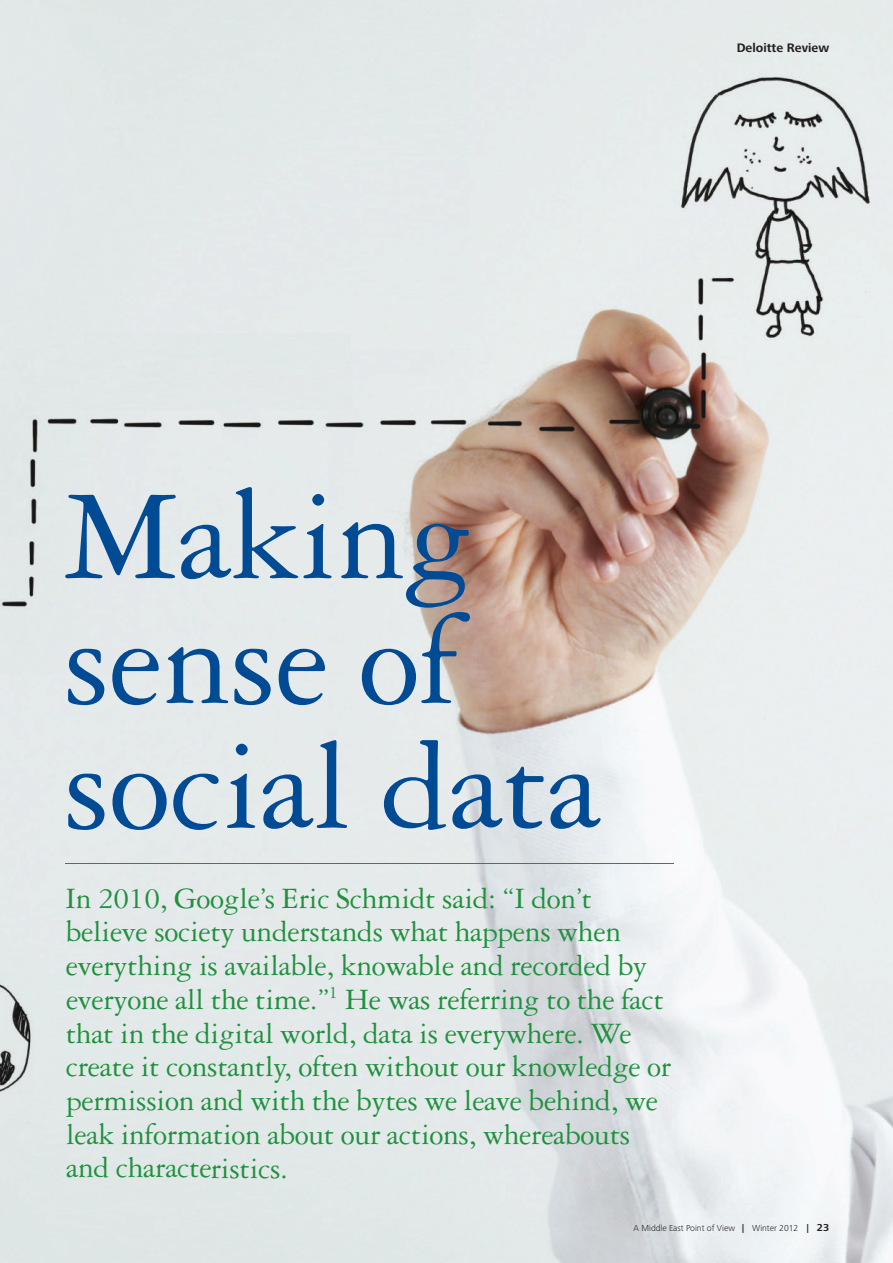
<style>
.page{position:relative;width:893px;height:1263px;background:#fff}
.page>*{position:absolute;margin:0;border:0;box-sizing:border-box;transform-origin:0 0}
.t1{font:136.05px/124.8px "Garamond 3 LT Std";letter-spacing:-.005em;color:#014a94}
.t2{font:31.5px/33.8px "Garamond 3 LT Std";letter-spacing:-.01em;color:#1f913e}
.t3{font:700 12.75px "Frutiger Next Pro";color:#231f20}
.t4{font:300 9px "Frutiger Next Pro";color:#231f20}
.s1{font-weight:700}
.s2{font-weight:700;font-size:10.5px}
</style>
<div class="page">
<img style="left:0;top:0;width:893px;height:1263px">
<hr style="left:66px;top:863px;width:608px;height:1px;background:#1f913e">
<p class="t3" style="left:737px;top:43px;width:94px">Deloitte Review</p>
<h1 class="t1" style="left:64px;top:487px;width:539px">Making sense of social data</h1>
<p class="t2" style="left:66px;top:884px;width:607px">In 2010, Google’s Eric Schmidt said: “I don’t believe society understands what happens when everything is available, knowable and recorded by everyone all the time.”<sup>1</sup> He was referring to the fact that in the digital world, data is everywhere. We create it constantly, often without our knowledge or permission and with the bytes we leave behind, we leak information about our actions, whereabouts and characteristics.</p>
<p class="t4" style="left:634px;top:1225px;width:197px">A Middle East Point of View <span class="s1">|</span> Winter 2012 <span class="s1">|</span> <span class="s2">23</span></p>
</div>
